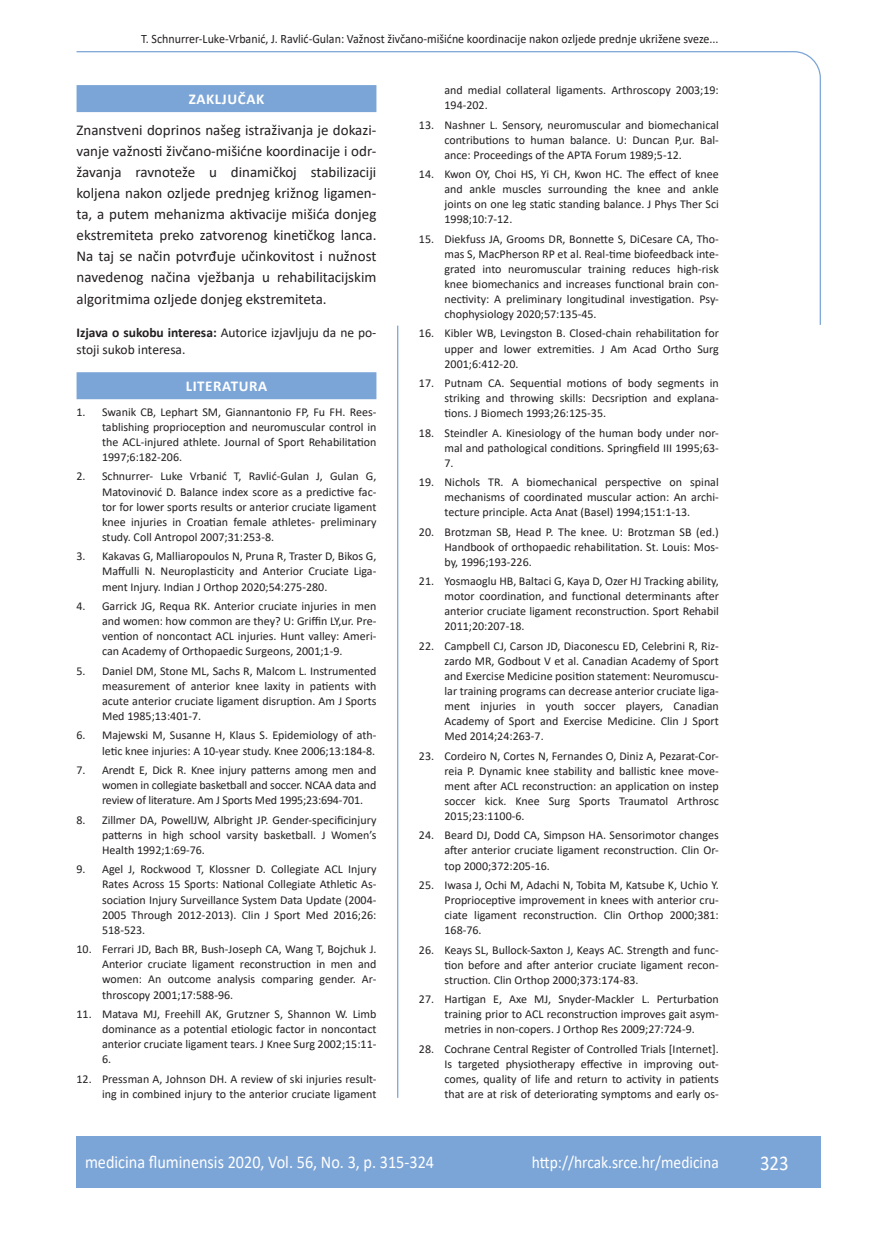
<style>
.page{position:relative;width:872px;height:1234px;background:#fff}
.page>*{position:absolute;margin:0;border:0;box-sizing:border-box;transform-origin:0 0}
.t1{font:21px "Calibri";color:#fff;scale:.9 1}
.t2{font:18px "Calibri";color:#fff;scale:.9 1}
.t3{font:17.25px "Calibri";color:#fff;scale:.9 1}
.osnovni_tekst{font:15px/21.1px "Calibri";color:#231f20;text-align:justify}
.naslov_ruler{font:700 15px "Calibri";letter-spacing:.04em;color:#fff}
.izjava{font:13.5px/16.6px "Calibri";color:#231f20}
.glava{font:12.75px "Calibri";color:#231f20;scale:.94 1}
.literatura{font:12px/15.1px "Calibri";color:#231f20;text-align:justify}
.s1{font-weight:700}
</style>
<div class="page">
<svg style="left:76px;top:51px;width:745px;height:275px"></svg>
<hr style="left:397px;top:325px;width:1px;height:772px;background:#7ca5d7">
<div style="left:77px;top:1135px;width:744px;height:51px;background:#7ca5d7"></div>
<div style="left:77px;top:85px;width:299px;height:27px;background:#7ca5d7"></div>
<div style="left:77px;top:372px;width:299px;height:27px;background:#7ca5d7"></div>
<p class="glava" style="left:141px;top:29px;width:616px">T. Schnurrer-Luke-Vrbanić, J. Ravlić-Gulan: Važnost živčano-mišićne koordinacije nakon ozljede prednje ukrižene sveze...</p>
<p class="naslov_ruler" style="left:189px;top:88px;width:77px">ZAKLJUČAK</p>
<p class="osnovni_tekst" style="left:77px;top:118px;width:301px">Znanstveni doprinos našeg istraživanja je dokazi&shy;vanje važnosti živčano-mišićne koordinacije i odr&shy;žavanja ravnoteže u dinamičkoj stabilizaciji koljena nakon ozljede prednjeg križnog ligamen&shy;ta, a putem mehanizma aktivacije mišića donjeg ekstremiteta preko zatvorenog kinetičkog lanca.<br>Na taj se način potvrđuje učinkovitost i nužnost navedenog načina vježbanja u rehabilitacijskim algoritmima ozljede donjeg ekstremiteta.</p>
<p class="izjava" style="left:77px;top:324px;width:301px"><span class="s1">Izjava o sukobu interesa:</span> Autorice izjavljuju da ne po&shy;stoji sukob interesa.</p>
<p class="naslov_ruler" style="left:186px;top:375px;width:83px">LITERATURA</p>
<p class="literatura" style="left:102px;top:403px;width:276px;text-indent:-26px">1. Swanik CB, Lephart SM, Giannantonio FP, Fu FH. Rees&shy;tablishing proprioception and neuromuscular control in the ACL-injured athlete. Journal of Sport Rehabilitation 1997;6:182-206.</p>
<p class="literatura" style="left:102px;top:468px;width:276px;text-indent:-26px">2. Schnurrer- Luke Vrbanić T, Ravlić-Gulan J, Gulan G, Matovinović D. Balance index score as a predictive fac&shy;tor for lower sports results or anterior cruciate ligament knee injuries in Croatian female athletes- preliminary study. Coll Antropol 2007;31:253-8.</p>
<p class="literatura" style="left:102px;top:548px;width:276px;text-indent:-26px">3. Kakavas G, Malliaropoulos N, Pruna R, Traster D, Bikos G, Maffulli N. Neuroplasticity and Anterior Cruciate Liga&shy;ment Injury. Indian J Orthop 2020;54:275-280.</p>
<p class="literatura" style="left:102px;top:598px;width:276px;text-indent:-26px">4. Garrick JG, Requa RK. Anterior cruciate injuries in men and women: how common are they? U: Griffin LY,ur. Pre&shy;vention of noncontact ACL injuries. Hunt valley: Ameri&shy;can Academy of Orthopaedic Surgeons, 2001;1-9.</p>
<p class="literatura" style="left:102px;top:662px;width:276px;text-indent:-26px">5. Daniel DM, Stone ML, Sachs R, Malcom L. Instrumented measurement of anterior knee laxity in patients with acute anterior cruciate ligament disruption. Am J Sports Med 1985;13:401-7.</p>
<p class="literatura" style="left:77px;top:727px;width:301px;text-align:right">6. Majewski M, Susanne H, Klaus S. Epidemiology of ath&shy;letic knee injuries: A 10-year study. Knee 2006;13:184-8.</p>
<p class="literatura" style="left:102px;top:762px;width:276px;text-indent:-26px">7. Arendt E, Dick R. Knee injury patterns among men and women in collegiate basketball and soccer. NCAA data and review of literature. Am J Sports Med 1995;23:694-701.</p>
<p class="literatura" style="left:102px;top:811px;width:276px;text-indent:-26px">8. Zillmer DA, PowellJW, Albright JP. Gender-specificinjury patterns in high school varsity basketball. J Women’s Health 1992;1:69-76.</p>
<p class="literatura" style="left:102px;top:861px;width:276px;text-indent:-26px">9. Agel J, Rockwood T, Klossner D. Collegiate ACL Injury Rates Across 15 Sports: National Collegiate Athletic As&shy;sociation Injury Surveillance System Data Update (2004- 2005 Through 2012-2013). Clin J Sport Med 2016;26:<br>518-523.</p>
<p class="literatura" style="left:102px;top:941px;width:276px;text-indent:-26px">10. Ferrari JD, Bach BR, Bush-Joseph CA, Wang T, Bojchuk J.<br>Anterior cruciate ligament reconstruction in men and women: An outcome analysis comparing gender. Ar&shy;throscopy 2001;17:588-96.</p>
<p class="literatura" style="left:102px;top:1005px;width:276px;text-indent:-26px">11. Matava MJ, Freehill AK, Grutzner S, Shannon W. Limb dominance as a potential etiologic factor in noncontact anterior cruciate ligament tears. J Knee Surg 2002;15:11- 6.</p>
<p class="literatura" style="left:77px;top:1070px;width:301px;text-align:right">12. Pressman A, Johnson DH. A review of ski injuries result&shy;ing in combined injury to the anterior cruciate ligament</p>
<p class="literatura" style="left:444px;top:82px;width:276px">and medial collateral ligaments. Arthroscopy 2003;19:<br>194-202.</p>
<p class="literatura" style="left:444px;top:117px;width:276px;text-indent:-26px">13. Nashner L. Sensory, neuromuscular and biomechanical contributions to human balance. U: Duncan P,ur. Bal&shy;ance: Proceedings of the APTA Forum 1989;5-12.</p>
<p class="literatura" style="left:444px;top:166px;width:276px;text-indent:-26px">14. Kwon OY, Choi HS, Yi CH, Kwon HC. The effect of knee and ankle muscles surrounding the knee and ankle joints on one leg static standing balance. J Phys Ther Sci 1998;10:7-12.</p>
<p class="literatura" style="left:444px;top:231px;width:276px;text-indent:-26px">15. Diekfuss JA, Grooms DR, Bonnette S, DiCesare CA, Tho&shy;mas S, MacPherson RP et al. Real-time biofeedback inte&shy;grated into neuromuscular training reduces high-risk knee biomechanics and increases functional brain con&shy;nectivity: A preliminary longitudinal investigation. Psy&shy;chophysiology 2020;57:135-45.</p>
<p class="literatura" style="left:444px;top:325px;width:276px;text-indent:-26px">16. Kibler WB, Levingston B. Closed-chain rehabilitation for upper and lower extremities. J Am Acad Ortho Surg 2001;6:412-20.</p>
<p class="literatura" style="left:444px;top:375px;width:276px;text-indent:-26px">17. Putnam CA. Sequential motions of body segments in striking and throwing skills: Decsription and explana&shy;tions. J Biomech 1993;26:125-35.</p>
<p class="literatura" style="left:444px;top:424px;width:276px;text-indent:-26px">18. Steindler A. Kinesiology of the human body under nor&shy;mal and pathological conditions. Springfield III 1995;63- 7.</p>
<p class="literatura" style="left:444px;top:474px;width:276px;text-indent:-26px">19. Nichols TR. A biomechanical perspective on spinal mechanisms of coordinated muscular action: An archi&shy;tecture principle. Acta Anat (Basel) 1994;151:1-13.</p>
<p class="literatura" style="left:444px;top:523px;width:276px;text-indent:-26px">20. Brotzman SB, Head P. The knee. U: Brotzman SB (ed.)<br>Handbook of orthopaedic rehabilitation. St. Louis: Mos&shy;by, 1996;193-226.</p>
<p class="literatura" style="left:444px;top:573px;width:276px;text-indent:-26px">21. Yosmaoglu HB, Baltaci G, Kaya D, Ozer HJ Tracking ability, motor coordination, and functional determinants after anterior cruciate ligament reconstruction. Sport Rehabil 2011;20:207-18.</p>
<p class="literatura" style="left:444px;top:637px;width:276px;text-indent:-26px">22. Campbell CJ, Carson JD, Diaconescu ED, Celebrini R, Riz&shy;zardo MR, Godbout V et al. Canadian Academy of Sport and Exercise Medicine position statement: Neuromuscu&shy;lar training programs can decrease anterior cruciate liga&shy;ment injuries in youth soccer players, Canadian Academy of Sport and Exercise Medicine. Clin J Sport Med 2014;24:263-7.</p>
<p class="literatura" style="left:444px;top:747px;width:276px;text-indent:-26px">23. Cordeiro N, Cortes N, Fernandes O, Diniz A, Pezarat-Cor&shy;reia P. Dynamic knee stability and ballistic knee move&shy;ment after ACL reconstruction: an application on instep soccer kick. Knee Surg Sports Traumatol Arthrosc 2015;23:1100-6.</p>
<p class="literatura" style="left:444px;top:827px;width:276px;text-indent:-26px">24. Beard DJ, Dodd CA, Simpson HA. Sensorimotor changes after anterior cruciate ligament reconstruction. Clin Or&shy;top 2000;372:205-16.</p>
<p class="literatura" style="left:444px;top:876px;width:276px;text-indent:-26px">25. Iwasa J, Ochi M, Adachi N, Tobita M, Katsube K, Uchio Y.<br>Proprioceptive improvement in knees with anterior cru&shy;ciate ligament reconstruction. Clin Orthop 2000;381:<br>168-76.</p>
<p class="literatura" style="left:444px;top:941px;width:276px;text-indent:-26px">26. Keays SL, Bullock-Saxton J, Keays AC. Strength and func&shy;tion before and after anterior cruciate ligament recon&shy;struction. Clin Orthop 2000;373:174-83.</p>
<p class="literatura" style="left:444px;top:990px;width:276px;text-indent:-26px">27. Hartigan E, Axe MJ, Snyder-Mackler L. Perturbation training prior to ACL reconstruction improves gait asym&shy;metries in non-copers. J Orthop Res 2009;27:724-9.</p>
<p class="literatura" style="left:444px;top:1040px;width:276px;text-indent:-26px">28. Cochrane Central Register of Controlled Trials [Internet].<br>Is targeted physiotherapy effective in improving out&shy;comes, quality of life and return to activity in patients that are at risk of deteriorating symptoms and early os-</p>
<p class="t2" style="left:85px;top:1149px;width:389px">medicina fluminensis 2020, Vol. 56, No. 3, p. 315-324</p>
<p class="t3" style="left:532px;top:1150px;width:209px">http://hrcak.srce.hr/medicina</p>
<p class="t1" style="left:760px;top:1147px;width:33px">323</p>
</div>
